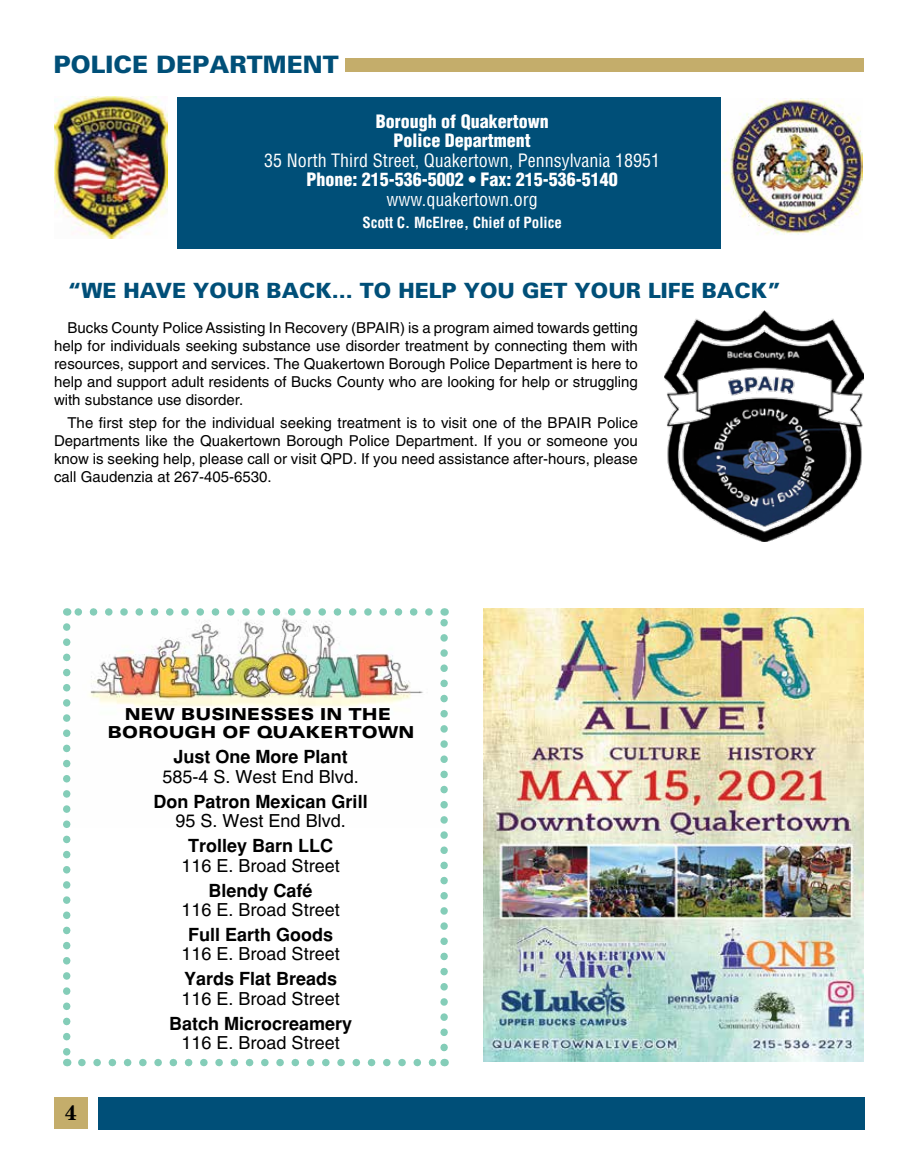
<style>
.page{position:relative;width:918px;height:1175px;background:#fff}
.page>*{position:absolute;margin:0;border:0;box-sizing:border-box;transform-origin:0 0}
.t1{font:900 24px "Univers";color:#004f78}
.t2{font:900 21px "Univers";color:#004f78}
.t3{font:700 21px "Century";color:#000}
.t4{font:18px "Helvetica";color:#000}
.t5{font:700 18px "Helvetica";color:#000}
.t6{font:900 condensed 18px/19.5px "Helvetica";color:#fff;text-align:center}
.t7{font:condensed 18px "Helvetica";color:#fff}
.t8{font:900 expanded 16.5px/18px "Univers";color:#000;text-align:center}
.t9{font:15px/18px "Helvetica";color:#000;text-align:justify}
.t10{font:700 condensed 15px "Helvetica";color:#fff}
</style>
<div class="page">
<div style="left:98px;top:1097px;width:767px;height:32px;background:#004f78"></div>
<div style="left:55px;top:1097px;width:33px;height:31px;background:#c4ad6b"></div>
<div style="left:55px;top:1096px;width:32px;height:32px;background:#c4ad6b"></div>
<img style="left:67px;top:612px;width:366px;height:214px">
<svg style="left:82px;top:1058px;width:355px;height:8px"></svg>
<svg style="left:74px;top:608px;width:355px;height:7px"></svg>
<svg style="left:63px;top:627px;width:7px;height:439px"></svg>
<svg style="left:440px;top:608px;width:8px;height:439px"></svg>
<img style="left:484px;top:608px;width:380px;height:453px">
<div style="left:345px;top:58px;width:519px;height:14px;background:#c4ad6b"></div>
<div style="left:177px;top:97px;width:543px;height:151px;background:#004f78"></div>
<img style="left:54px;top:96px;width:114px;height:142px">
<img style="left:722px;top:98px;width:140px;height:137px">
<img style="left:665px;top:311px;width:199px;height:230px">
<h1 class="t1" style="left:54px;top:49px;width:287px">POLICE DEPARTMENT</h1>
<p class="t6" style="left:376px;top:111px;width:174px">Borough of Quakertown<br>Police Department</p>
<p class="t7" style="left:264px;top:149px;width:397px">35 North Third Street, Quakertown, Pennsylvania 18951</p>
<p class="t6" style="left:306px;top:169px;width:313px">Phone: 215-536-5002 • Fax: 215-536-5140</p>
<p class="t7" style="left:386px;top:188px;width:153px">www.quakertown.org</p>
<p class="t10" style="left:362px;top:213px;width:201px">Scott C. McElree, Chief of Police</p>
<h2 class="t2" style="left:68px;top:277px;width:715px">“WE HAVE YOUR BACK… TO HELP YOU GET YOUR LIFE BACK”</h2>
<p class="t9" style="left:54px;top:319px;width:585px;text-indent:14px">Bucks County Police Assisting In Recovery (BPAIR) is a program aimed towards getting help for individuals seeking substance use disorder treatment by connecting them with resources, support and services. The Quakertown Borough Police Department is here to help and support adult residents of Bucks County who are looking for help or struggling with substance use disorder.</p>
<p class="t9" style="left:54px;top:413px;width:586px;text-indent:14px">The first step for the individual seeking treatment is to visit one of the BPAIR Police Departments like the Quakertown Borough Police Department. If you or someone you know is seeking help, please call or visit QPD. If you need assistance after-hours, please call Gaudenzia at 267-405-6530.</p>
<h2 class="t3" style="left:62px;top:1099px;width:16px">44</h2>
<p class="t8" style="left:108px;top:705px;width:308px">NEW BUSINESSES IN THE<br>BOROUGH OF QUAKERTOWN</p>
<p class="t5" style="left:174px;top:746px;width:176px">Just One More Plant</p>
<p class="t4" style="left:163px;top:766px;width:198px">585-4 S. West End Blvd.</p>
<p class="t5" style="left:154px;top:791px;width:216px">Don Patron Mexican Grill</p>
<p class="t4" style="left:176px;top:810px;width:172px">95 S. West End Blvd.</p>
<p class="t5" style="left:188px;top:835px;width:147px">Trolley Barn LLC</p>
<p class="t4" style="left:182px;top:855px;width:160px">116 E. Broad Street</p>
<p class="t5" style="left:209px;top:879px;width:106px">Blendy Café</p>
<p class="t4" style="left:182px;top:899px;width:160px">116 E. Broad Street</p>
<p class="t5" style="left:188px;top:924px;width:147px">Full Earth Goods</p>
<p class="t4" style="left:182px;top:943px;width:160px">116 E. Broad Street</p>
<p class="t5" style="left:184px;top:968px;width:155px">Yards Flat Breads</p>
<p class="t4" style="left:182px;top:988px;width:160px">116 E. Broad Street</p>
<p class="t5" style="left:169px;top:1013px;width:185px">Batch Microcreamery</p>
<p class="t4" style="left:182px;top:1032px;width:160px">116 E. Broad Street</p>
</div>
